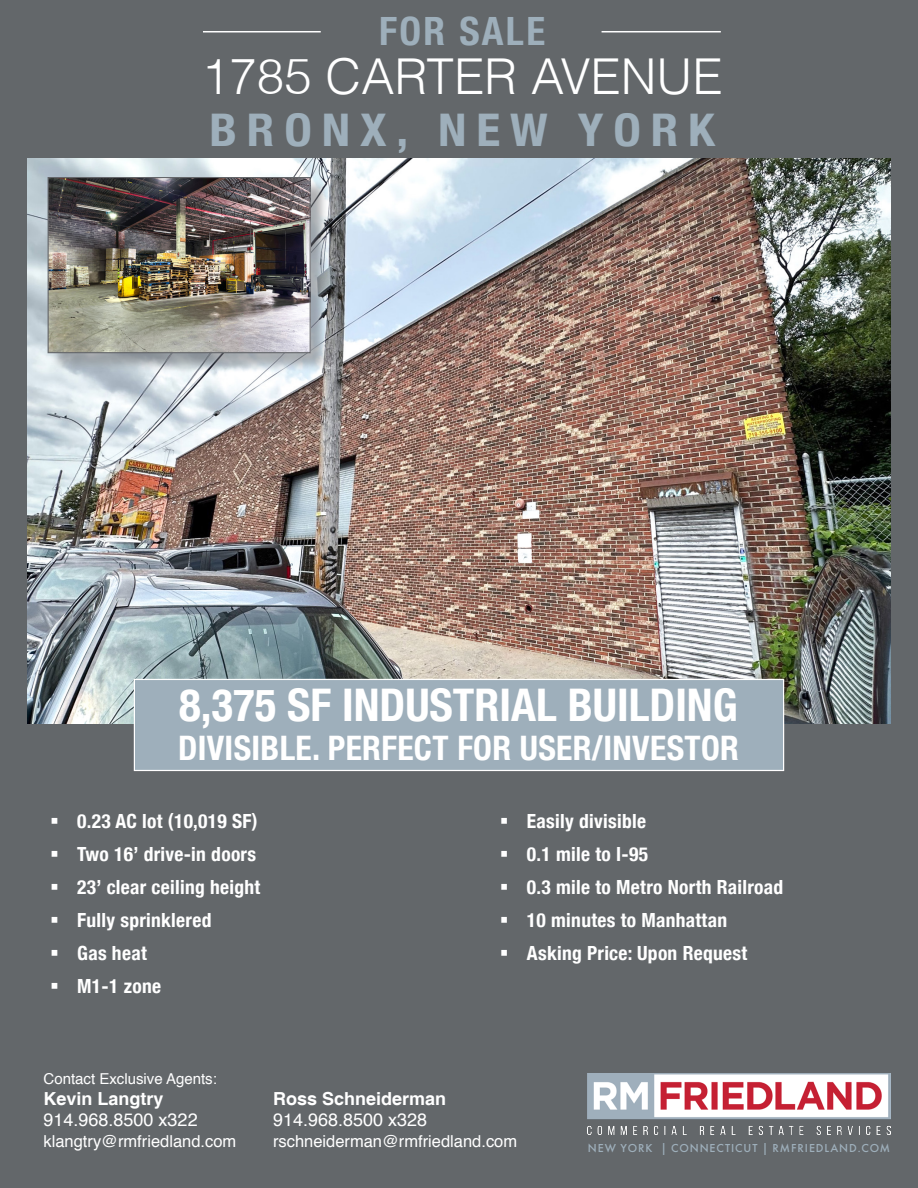
<style>
.page{position:relative;width:918px;height:1188px;background:#63676a}
.page>*{position:absolute;margin:0;border:0;box-sizing:border-box;transform-origin:0 0}
.t1{font:300 49.5px "Helvetica";color:#fff}
.t2{font:700 condensed 45px "Helvetica Neue Condensed";color:#fff}
.t3{font:700 condensed 45px "Helvetica Neue";letter-spacing:.2em;color:#9eafbb;scale:1.1 1}
.t4{font:700 condensed 39px "Helvetica Neue Condensed";letter-spacing:.06em;color:#9eafbb}
.t5{font:700 condensed 33.75px "Helvetica Neue Condensed";letter-spacing:.01em;color:#fff}
.t6{font:700 condensed 19.5px/33px "Helvetica Neue";letter-spacing:.015em;color:#fff}
.t7{font:18px "Helvetica";color:#fff}
.t8{font:700 18px "Helvetica";color:#fff}
.t9{font:16.5px "Helvetica";color:#fff}
.t10{font:15px "Helvetica";color:#fff}
.t11{font:500 12px "Futura PT";letter-spacing:.08em;color:#9eafbb}
</style>
<div class="page">
<img style="left:28px;top:159px;width:862px;height:564px">
<img style="left:588px;top:1074px;width:303px;height:61px">
<div style="left:50px;top:179px;width:280px;height:193px;background:#64666a;opacity:.5"></div>
<img style="left:50px;top:179px;width:259px;height:172px">
<div style="left:48px;top:177px;width:263px;height:176px;border:1px solid #64666a"></div>
<div style="left:134px;top:679px;width:650px;height:92px;background:#9eafbb;border:1px solid #fff"></div>
<hr style="left:203px;top:31px;width:118px;height:1px;background:#fff">
<hr style="left:602px;top:31px;width:119px;height:1px;background:#fff">
<p class="t4" style="left:379px;top:8px;width:167px">FOR SALE</p>
<p class="t1" style="left:202px;top:46px;width:522px">1785 CARTER AVENUE</p>
<p class="t3" style="left:210px;top:103px;width:461px">BRONX, NEW YORK</p>
<p class="t2" style="left:179px;top:678px;width:560px">8,375 SF INDUSTRIAL BUILDING</p>
<p class="t5" style="left:178px;top:728px;width:562px">DIVISIBLE. PERFECT FOR USER/INVESTOR</p>
<p class="t6" style="left:77px;top:805px;width:182px">0.23 AC lot (10,019 SF)</p>
<p class="t6" style="left:77px;top:838px;width:180px">Two 16’ drive-in doors</p>
<p class="t6" style="left:77px;top:871px;width:185px">23’ clear ceiling height</p>
<p class="t6" style="left:77px;top:904px;width:136px">Fully sprinklered</p>
<p class="t6" style="left:77px;top:937px;width:71px">Gas heat</p>
<p class="t6" style="left:77px;top:970px;width:85px">M1-1 zone</p>
<p class="t6" style="left:527px;top:805px;width:258px">Easily divisible<br>0.1 mile to I-95<br>0.3 mile to Metro North Railroad<br>10 minutes to Manhattan<br>Asking Price: Upon Request</p>
<p class="t10" style="left:44px;top:1067px;width:175px">Contact Exclusive Agents:</p>
<p class="t8" style="left:44px;top:1087px;width:122px">Kevin Langtry</p>
<p class="t8" style="left:273px;top:1087px;width:175px">Ross Schneiderman</p>
<p class="t7" style="left:44px;top:1105px;width:156px">914.968.8500 x322</p>
<p class="t7" style="left:273px;top:1105px;width:156px">914.968.8500 x328</p>
<p class="t9" style="left:44px;top:1128px;width:194px">klangtry@rmfriedland.com</p>
<p class="t9" style="left:273px;top:1128px;width:246px">rschneiderman@rmfriedland.com</p>
<p class="t11" style="left:588px;top:1141px;width:304px">NEW YORK | CONNECTICUT | RMFRIEDLAND.COM</p>
</div>
